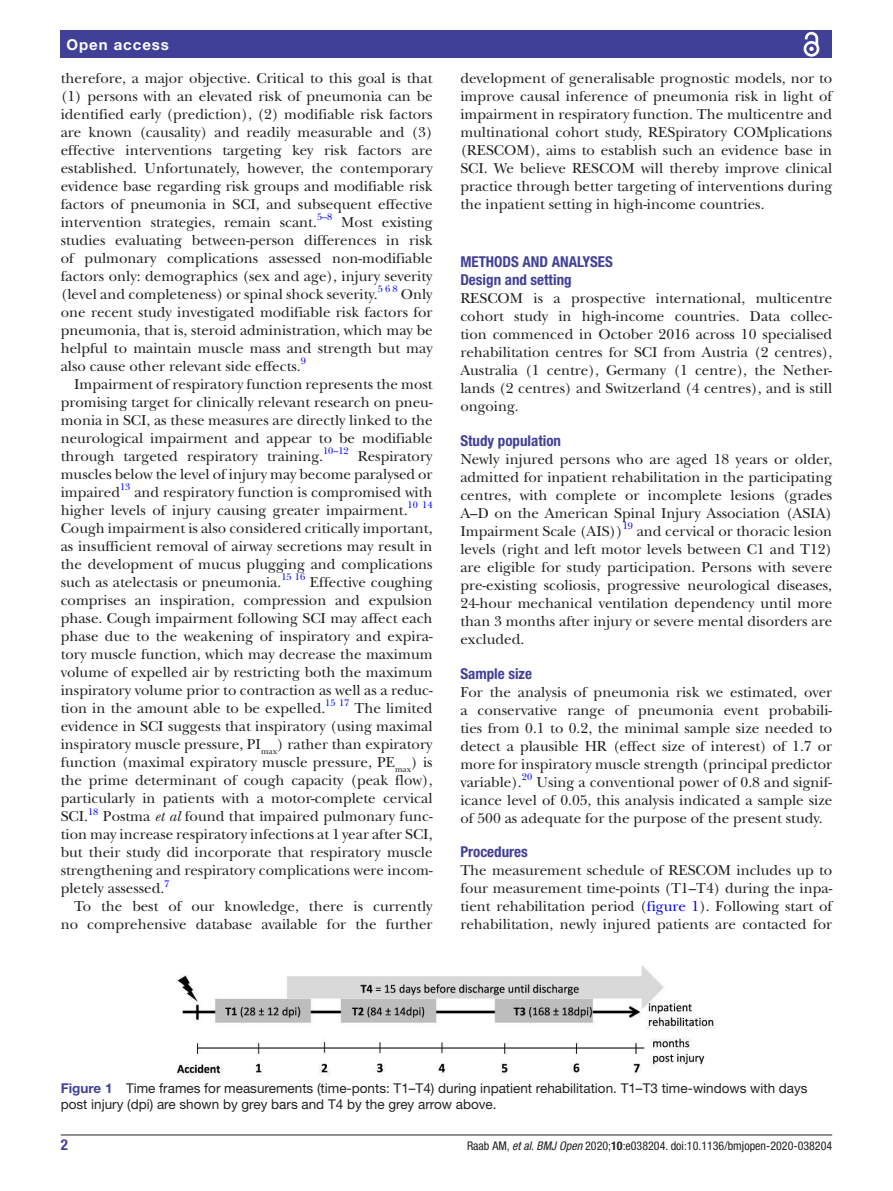
<style>
.page{position:relative;width:893px;height:1191px;background:#fff}
.page>*{position:absolute;margin:0;border:0;box-sizing:border-box;transform-origin:0 0}
.t1{font:15px/18px "New Baskerville";color:#231f20;text-align:justify}
.t2{font:700 condensed 15px/18px "Helvetica Neue LT Std";color:#414099}
.t3{font:700 15px "Helvetica Neue LT Std";letter-spacing:.065em;color:#fff}
.t4{font:13.5px/16.2px "Helvetica Neue LT Std";color:#231f20}
.t5{font:condensed 12px "Helvetica Neue LT Std";color:#231f20}
.t6{font:9.9px "New Baskerville";color:#00f}
.s1{font-style:italic}
.s2{color:#00f}
.s3{font-weight:700;color:#414099}
.s4{font-weight:700}
</style>
<div class="page">
<hr style="left:61px;top:1134px;width:771px;height:1px;background:#231f20">
<div style="left:61px;top:31px;width:771px;height:27px;background:#414099"></div>
<svg style="left:803px;top:31px;width:17px;height:26px"></svg>
<img style="left:176px;top:965px;width:540px;height:110px">
<p class="t3" style="left:66px;top:35px;width:104px">Open access</p>
<p class="t1" style="left:61px;top:69px;width:373px">therefore, a major objective. Critical to this goal is that (1) persons with an elevated risk of pneumonia can be identified early (prediction), (2) modifiable risk factors are known (causality) and readily measurable and (3) effective interventions targeting key risk factors are established. Unfortunately, however, the contemporary evidence base regarding risk groups and modifiable risk factors of pneumonia in SCI, and subsequent effective intervention strategies, remain scant.</p>
<p class="t6" style="left:317px;top:211px;width:17px">5–8</p>
<p class="t1" style="left:61px;top:213px;width:373px;text-indent:280px">Most existing studies evaluating between-person differences in risk of pulmonary complications assessed non-modifiable factors only: demographics (sex and age), injury severity (level and completeness) or spinal shock severity.</p>
<p class="t6" style="left:378px;top:283px;width:21px">5 6 8</p>
<p class="t1" style="left:61px;top:285px;width:373px;text-indent:340px">Only one recent study investigated modifiable risk factors for pneumonia, that is, steroid administration, which may be helpful to maintain muscle mass and strength but may also cause other relevant side effects.</p>
<p class="t6" style="left:301px;top:355px;width:7px">9</p>
<p class="t1" style="left:61px;top:375px;width:373px;text-indent:14px">Impairment of respiratory function represents the most promising target for clinically relevant research on pneu&shy;monia in SCI, as these measures are directly linked to the neurological impairment and appear to be modifiable through targeted respiratory training.<sup>10–12</sup></p>
<p class="t1" style="left:61px;top:447px;width:373px;text-indent:297px">Respiratory muscles below the level of injury may become paralysed or impaired</p>
<p class="t6" style="left:120px;top:481px;width:12px">13</p>
<p class="t1" style="left:61px;top:483px;width:373px;text-indent:74px">and respiratory function is compromised with higher levels of injury causing greater impairment.</p>
<p class="t6" style="left:408px;top:499px;width:27px">10 14</p>
<p class="t1" style="left:61px;top:519px;width:373px">Cough impairment is also considered critically important, as insufficient removal of airway secretions may result in the development of mucus plugging and complications such as atelectasis or pneumonia.</p>
<p class="t6" style="left:281px;top:571px;width:25px">15 16</p>
<p class="t1" style="left:61px;top:573px;width:373px;text-indent:249px">Effective coughing comprises an inspiration, compression and expulsion phase. Cough impairment following SCI may affect each phase due to the weakening of inspiratory and expira&shy;tory muscle function, which may decrease the maximum volume of expelled air by restricting both the maximum inspiratory volume prior to contraction as well as a reduc&shy;tion in the amount able to be expelled.</p>
<p class="t6" style="left:325px;top:697px;width:26px">15 17</p>
<p class="t1" style="left:61px;top:699px;width:373px;text-indent:294px">The limited evidence in SCI suggests that inspiratory (using maximal inspiratory muscle pressure, PI<sub>max</sub>) rather than expiratory function (maximal expiratory muscle pressure, PE<sub>max</sub>) is the prime determinant of cough capacity (peak flow), particularly in patients with a motor-complete cervical SCI.</p>
<p class="t6" style="left:88px;top:805px;width:12px">18</p>
<p class="t1" style="left:61px;top:807px;width:373px;text-indent:42px">Postma <span class="s1">et al</span> found that impaired pulmonary func&shy;tion may increase respiratory infections at 1year after SCI, but their study did incorporate that respiratory muscle strengthening and respiratory complications were incom&shy;pletely assessed.</p>
<p class="t6" style="left:164px;top:877px;width:7px">7</p>
<p class="t1" style="left:61px;top:897px;width:373px;text-align:right">To the best of our knowledge, there is currently no comprehensive database available for the further</p>
<p class="t1" style="left:460px;top:69px;width:373px">development of generalisable prognostic models, nor to improve causal inference of pneumonia risk in light of impairment in respiratory function. The multicentre and multinational cohort study, RESpiratory COMplications (RESCOM), aims to establish such an evidence base in SCI. We believe RESCOM will thereby improve clinical practice through better targeting of interventions during the inpatient setting in high-income countries.</p>
<p class="t2" style="left:460px;top:253px;width:154px">METHODS AND ANALYSES<br>Design and setting</p>
<p class="t1" style="left:460px;top:289px;width:373px">RESCOM is a prospective international, multicentre cohort study in high-income countries. Data collec&shy;tion commenced in October 2016 across 10 specialised rehabilitation centres for SCI from Austria (2 centres), Australia (1 centre), Germany (1 centre), the Nether&shy;lands (2 centres) and Switzerland (4 centres), and is still ongoing.</p>
<p class="t2" style="left:460px;top:431px;width:102px">Study population</p>
<p class="t1" style="left:460px;top:450px;width:373px">Newly injured persons who are aged 18 years or older, admitted for inpatient rehabilitation in the participating centres, with complete or incomplete lesions (grades A–D on the American Spinal Injury Association (ASIA)<br>Impairment Scale (AIS))</p>
<p class="t6" style="left:623px;top:520px;width:12px">19</p>
<p class="t1" style="left:460px;top:522px;width:373px;text-indent:176px">and cervical or thoracic lesion levels (right and left motor levels between C1 and T12) are eligible for study participation. Persons with severe pre-existing scoliosis, progressive neurological diseases, 24-hour mechanical ventilation dependency until more than 3 months after injury or severe mental disorders are excluded.</p>
<p class="t2" style="left:460px;top:664px;width:73px">Sample size</p>
<p class="t1" style="left:460px;top:683px;width:373px">For the analysis of pneumonia risk we estimated, over a conservative range of pneumonia event probabili&shy;ties from 0.1 to 0.2, the minimal sample size needed to detect a plausible HR (effect size of interest) of 1.7 or more for inspiratory muscle strength (principal predictor variable).<sup>20</sup> Using a conventional power of 0.8 and signif&shy;icance level of 0.05, this analysis indicated a sample size of 500 as adequate for the purpose of the present study.</p>
<p class="t2" style="left:460px;top:842px;width:69px">Procedures</p>
<p class="t1" style="left:460px;top:861px;width:373px">The measurement schedule of RESCOM includes up to four measurement time-points (T1–T4) during the inpa&shy;tient rehabilitation period (<span class="s2">figure 1</span>). Following start of rehabilitation, newly injured patients are contacted for</p>
<p class="t4" style="left:61px;top:1080px;width:748px"><span class="s3">Figure 1</span> Time frames for measurements (time-ponts: T1–T4) during inpatient rehabilitation. T1–T3 time-windows with days post injury (dpi) are shown by grey bars and T4 by the grey arrow above.</p>
<p class="t2" style="left:61px;top:1135px;width:9px">2</p>
<p class="t5" style="left:467px;top:1138px;width:367px">Raab AM, <span class="s1">et al</span>. <span class="s1">BMJ Open</span> 2020;<span class="s4">10</span>:e038204. doi:10.1136/bmjopen-2020-038204</p>
</div>
